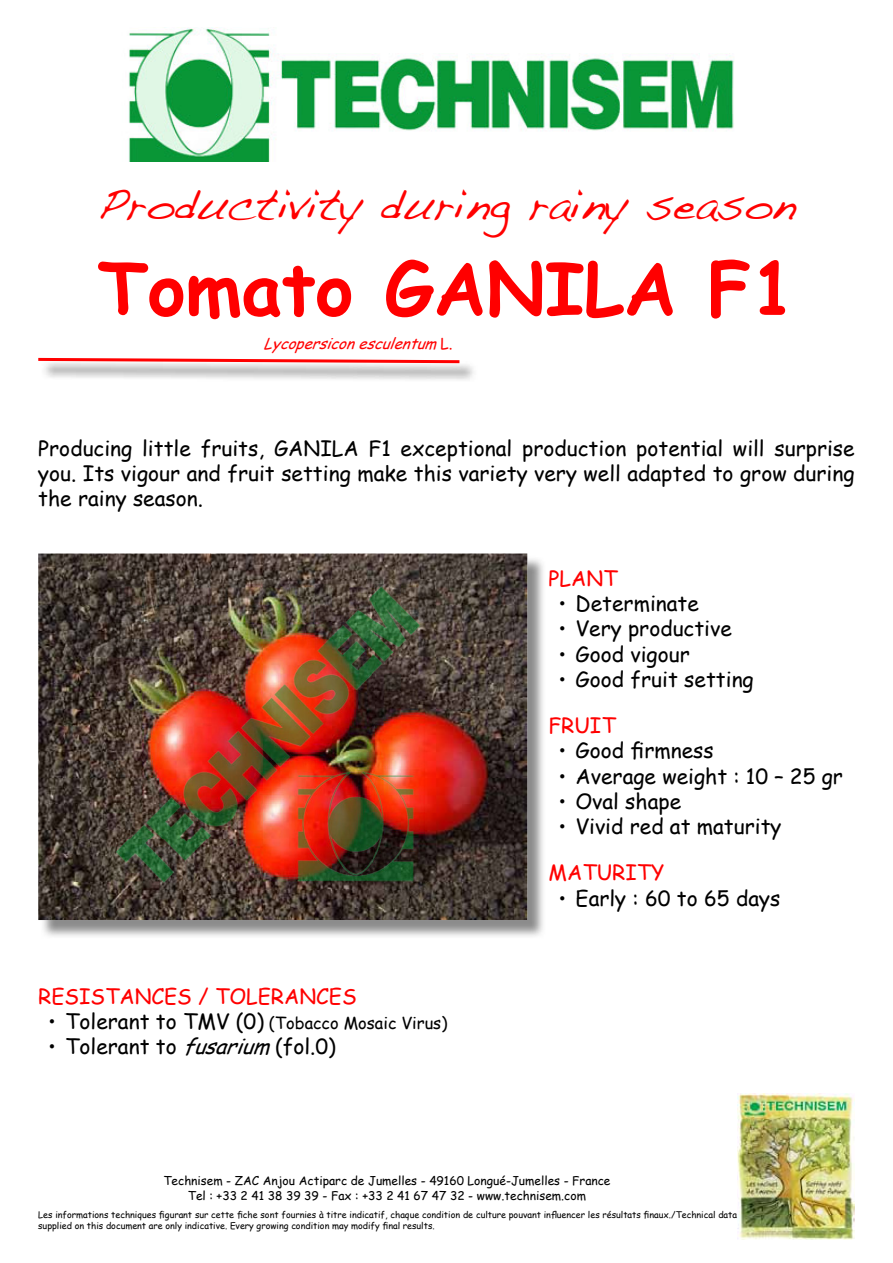
<style>
.page{position:relative;width:893px;height:1263px;background:#fff}
.page>*{position:absolute;margin:0;border:0;box-sizing:border-box;transform-origin:0 0}
.t1{font:700 72px "Comic Sans MS";color:#f00}
.t2{font:45px "Handwriting Dakota";color:#f00}
.t3{font:21px/25.2px "Comic Sans MS";color:#000;text-align:justify}
.t4{font:21px "Comic Sans MS";color:#f00}
.t5{font:16.5px "Comic Sans MS";color:#000}
.t6{font:italic 15px "Comic Sans MS";color:#f00}
.t7{font:12px/14.4px "Comic Sans MS";color:#000;text-align:center}
.t8{font:9px/10.8px "Comic Sans MS";color:#000}
.s1{font-style:normal}
.s2{font-size:21px}
.s3{font-style:italic}
</style>
<div class="page">
<img style="left:129px;top:28px;width:605px;height:134px">
<img style="left:737px;top:1094px;width:118px;height:146px">
<svg style="left:38px;top:357px;width:424px;height:8px"></svg>
<img style="left:42px;top:556px;width:501px;height:381px">
<img style="left:38px;top:553px;width:489px;height:367px">
<img style="left:112px;top:584px;width:312px;height:307px">
<h2 class="t2" style="left:97px;top:177px;width:700px">Productivity during rainy season</h2>
<h1 class="t1" style="left:98px;top:235px;width:699px">Tomato GANILA F1</h1>
<p class="t6" style="left:264px;top:332px;width:190px">Lycopersiconesculentum<span class="s1">L .</span></p>
<p class="t3" style="left:38px;top:435px;width:818px">Producing little fruits, GANILA F1 exceptional production potential will surprise you. Its vigour and fruit setting make this variety very well adapted to grow during the rainy season.</p>
<p class="t4" style="left:38px;top:981px;width:320px">RESISTANCES / TOLERANCES</p>
<p class="t5" style="left:48px;top:1011px;width:401px"><span class="s2">• Tolerant to TMV (0)</span> (Tobacco Mosaic Virus)</p>
<p class="t3" style="left:48px;top:1033px;width:289px">• Tolerant to <span class="s3">fusarium</span>(fol.0)</p>
<p class="t4" style="left:549px;top:563px;width:70px">PLANT</p>
<p class="t3" style="left:559px;top:590px;width:142px">• Determinate</p>
<p class="t3" style="left:559px;top:615px;width:175px">• Very productive</p>
<p class="t3" style="left:559px;top:641px;width:133px">• Good vigour</p>
<p class="t3" style="left:559px;top:666px;width:197px">• Good fruit setting</p>
<p class="t4" style="left:549px;top:710px;width:69px">FRUIT</p>
<p class="t3" style="left:559px;top:737px;width:157px">• Good firmness</p>
<p class="t3" style="left:559px;top:763px;width:286px">• Average weight : 10 – 25 gr</p>
<p class="t3" style="left:559px;top:788px;width:124px">• Oval shape</p>
<p class="t3" style="left:559px;top:813px;width:225px">• Vivid red at maturity</p>
<p class="t4" style="left:549px;top:857px;width:117px">MATURITY</p>
<p class="t3" style="left:559px;top:885px;width:223px">• Early : 60 to 65 days</p>
<p class="t7" style="left:163px;top:1173px;width:449px">Technisem - ZAC Anjou Actiparc de Jumelles - 49160 Longué-Jumelles - France<br>Tel : +33 2 41 38 39 39 - Fax : +33 2 41 67 47 32 - www.technisem.com</p>
<p class="t8" style="left:38px;top:1209px;width:700px">Les informations techniques figurant sur cette fiche sont fournies à titre indicatif, chaque condition de culture pouvant influencer les résultats finaux./Technical data supplied on this document are only indicative. Every growing condition may modify final results.</p>
</div>
